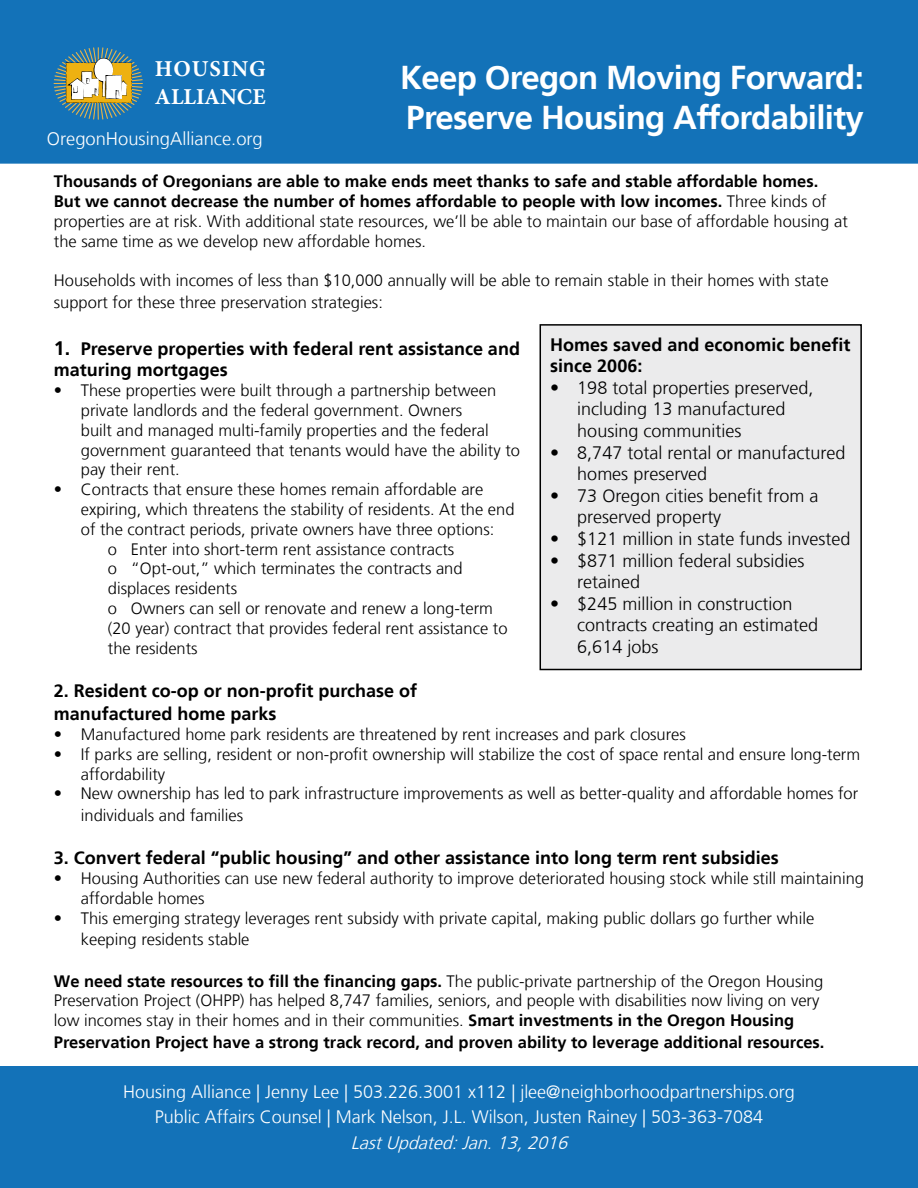
<style>
.page{position:relative;width:918px;height:1188px;background:#fff}
.page>*{position:absolute;margin:0;border:0;box-sizing:border-box;transform-origin:0 0}
.t1{font:700 33px/39.6px "Frutiger LT";letter-spacing:-.02em;color:#fff}
.t2{font:700 22.8px/27.3px "Minion Pro";letter-spacing:.005em;color:#fff}
.t3{font:300 18.3px "Frutiger LT";color:#fff}
.t4{font:300 18px/21.6px "Frutiger LT";color:#000}
.t5{font:700 18px/21.6px "Frutiger LT";color:#000}
.t6{font:300 18px/25.5px "Frutiger LT";color:#fff;text-align:center}
.t7{font:italic 300 18px "Frutiger LT";color:#fff}
.t8{font:300 16.5px/19.8px "Frutiger LT";color:#000}
.t9{font:700 16.5px "Frutiger LT";color:#000}
.s1{font-weight:700}
.s2{font-size:19.5px}
</style>
<div class="page">
<div style="left:0;top:1066px;width:918px;height:122px;background:#1372b8"></div>
<div style="left:0;top:0;width:918px;height:164px;background:#1372b8"></div>
<svg style="left:54px;top:47px;width:177px;height:73px"></svg>
<div style="left:146px;top:51px;width:102px;height:69px;background:#1372b8"></div>
<div style="left:540px;top:325px;width:321px;height:345px;background:#ebebec"></div>
<div style="left:540px;top:324px;width:322px;height:346px;border:2px solid #000"></div>
<h2 class="t2" style="left:155px;top:55px;width:112px">HOUSING<br>ALLIANCE</h2>
<p class="t3" style="left:47px;top:128px;width:217px">OregonHousingAlliance.org</p>
<h1 class="t1" style="left:400px;top:58px;width:465px">Keep Oregon Moving Forward:<br>Preserve Housing Affordability</h1>
<p class="t8" style="left:54px;top:172px;width:795px"><span class="s1">Thousands of Oregonians are able to make ends meet thanks to safe and stable affordable homes.<br>But we cannot decrease the number of homes affordable to people with low incomes.</span> Three kinds of properties are at risk. With additional state resources, we’ll be able to maintain our base of affordable housing at the same time as we develop new affordable homes.</p>
<p class="t8" style="left:54px;top:270px;width:776px;line-height:21.6px">Households with incomes of less than $10,000 annually will be able to remain stable in their homes with state support for these three preservation strategies:</p>
<p class="t5" style="left:54px;top:338px;width:468px"><span class="s2">1.</span> Preserve properties with federal rent assistance and maturing mortgages</p>
<p class="t8" style="left:81px;top:381px;width:441px;text-indent:-27px">• These properties were built through a partnership between private landlords and the federal government. Owners<br>built and managed multi-family properties and the federal government guaranteed that tenants would have the ability to pay their rent.</p>
<p class="t8" style="left:54px;top:480px;width:431px">• Contracts that ensure these homes remain affordable are</p>
<p class="t8" style="left:81px;top:500px;width:435px">expiring, which threatens the stability of residents. At the end</p>
<p class="t8" style="left:81px;top:519px;width:415px">of the contract periods, private owners have three options:</p>
<p class="t8" style="left:108px;top:539px;width:348px">o Enter into short-term rent assistance contracts</p>
<p class="t8" style="left:108px;top:559px;width:356px">o “Opt-out,” which terminates the contracts and</p>
<p class="t8" style="left:108px;top:579px;width:131px">displaces residents</p>
<p class="t8" style="left:108px;top:599px;width:387px">o Owners can sell or renovate and renew a long-term</p>
<p class="t8" style="left:108px;top:618px;width:401px">(20 year) contract that provides federal rent assistance to</p>
<p class="t8" style="left:108px;top:638px;width:91px">the residents</p>
<p class="t5" style="left:54px;top:679px;width:365px;line-height:23.4px">2. Resident co-op or non-profit purchase of manufactured home parks</p>
<p class="t8" style="left:54px;top:725px;width:634px">• Manufactured home park residents are threatened by rent increases and park closures</p>
<p class="t8" style="left:81px;top:744px;width:781px;text-indent:-27px">• If parks are selling, resident or non-profit ownership will stabilize the cost of space rental and ensure long-term affordability</p>
<p class="t8" style="left:81px;top:783px;width:779px;line-height:21.6px;text-indent:-27px">• New ownership has led to park infrastructure improvements as well as better-quality and affordable homes for individuals and families</p>
<p class="t5" style="left:54px;top:847px;width:727px">3. Convert federal “public housing” and other assistance into long term rent subsidies</p>
<p class="t8" style="left:81px;top:869px;width:785px;text-indent:-27px">• Housing Authorities can use new federal authority to improve deteriorated housing stock while still maintaining affordable homes</p>
<p class="t8" style="left:81px;top:907px;width:735px;line-height:21.6px;text-indent:-27px">• This emerging strategy leverages rent subsidy with private capital, making public dollars go further while keeping residents stable</p>
<p class="t8" style="left:54px;top:971px;width:771px"><span class="s1">We need state resources to fill the financing gaps.</span> The public-private partnership of the Oregon Housing<br>Preservation Project (OHPP) has helped 8,747 families, seniors, and people with disabilities now living on very low incomes stay in their homes and in their communities. <span class="s1">Smart investments in the Oregon Housing</span></p>
<p class="t9" style="left:54px;top:1032px;width:772px">Preservation Project have a strong track record, and proven ability to leverage additional resources.</p>
<p class="t5" style="left:550px;top:334px;width:302px">Homes saved and economic benefit since 2006:</p>
<p class="t4" style="left:577px;top:377px;width:238px;text-indent:-27px">• 198 total properties preserved, including 13 manufactured housing communities</p>
<p class="t4" style="left:577px;top:442px;width:270px;text-indent:-27px">• 8,747 total rental or manufactured homes preserved</p>
<p class="t4" style="left:577px;top:485px;width:243px;text-indent:-27px">• 73 Oregon cities benefit from a preserved property</p>
<p class="t4" style="left:550px;top:528px;width:302px">• $121 million in state funds invested</p>
<p class="t4" style="left:577px;top:550px;width:229px;text-indent:-27px">• $871 million federal subsidies retained</p>
<p class="t4" style="left:577px;top:593px;width:242px;text-indent:-27px">• $245 million in construction contracts creating an estimated<br>6,614 jobs</p>
<p class="t6" style="left:123px;top:1079px;width:673px">Housing Alliance | Jenny Lee | 503.226.3001 x112 | jlee@neighborhoodpartnerships.org<br>Public Affairs Counsel | Mark Nelson, J.L. Wilson, Justen Rainey | 503-363-7084</p>
<p class="t7" style="left:351px;top:1132px;width:223px">LastUpdated:Jan.13,2016</p>
</div>
